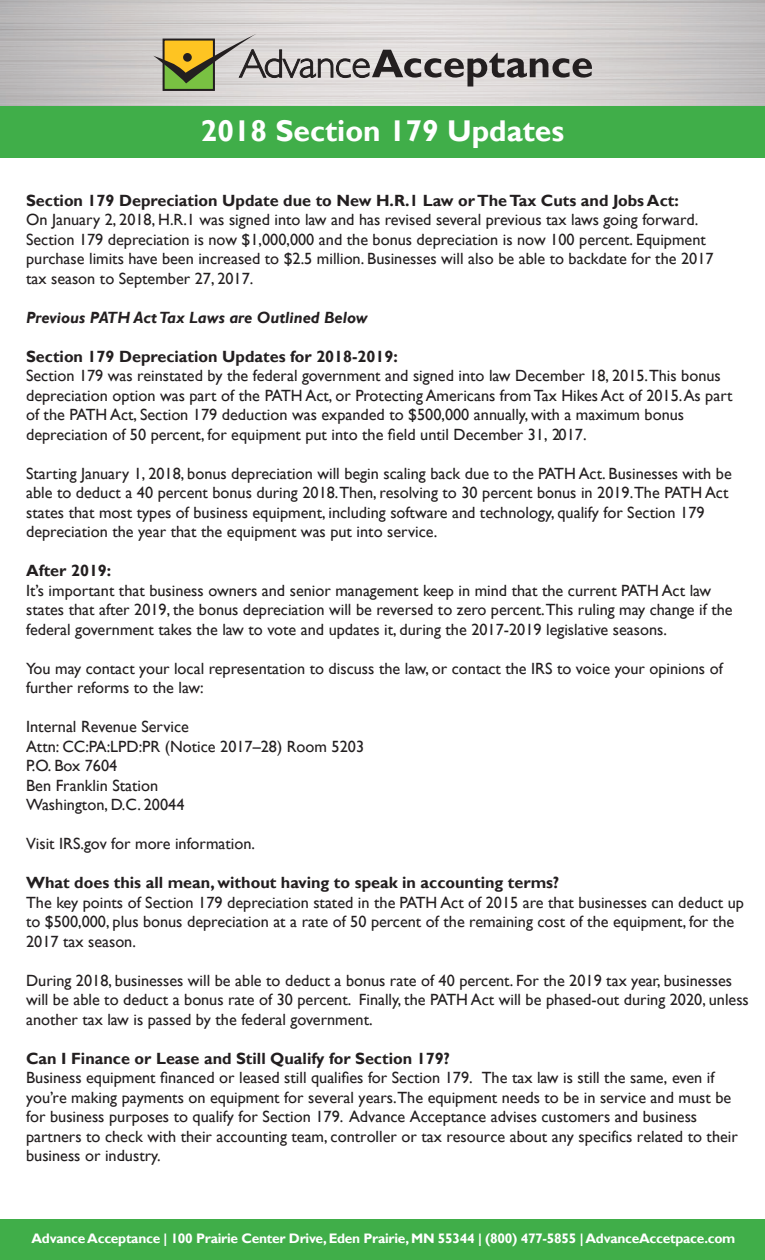
<style>
.page{position:relative;width:765px;height:1260px;background:#fff}
.page>*{position:absolute;margin:0;border:0;box-sizing:border-box;transform-origin:0 0}
.t1{font:700 30px "Gill Sans";color:#fff}
.t2{font:16.25px/19.5px "Gill Sans";color:#231f20}
.t3{font:700 16.25px "Gill Sans";color:#231f20}
.t4{font:italic 700 16.25px "Gill Sans";color:#231f20}
.t5{font:700 13.75px "Gill Sans";letter-spacing:-.02em;color:#fff}
</style>
<div class="page">
<img style="left:0;top:0;width:765px;height:107px">
<div style="left:0;top:107px;width:765px;height:51px;background:#40ae49"></div>
<div style="left:0;top:1220px;width:765px;height:40px;background:#40ae49"></div>
<div style="left:163px;top:39px;width:52px;height:52px;border:2px solid #231f20"></div>
<svg style="left:153px;top:34px;width:439px;height:53px;background:#b8b4a8"></svg>
<h1 class="t1" style="left:201px;top:112px;width:365px">2018 Section 179 Updates</h1>
<p class="t3" style="left:26px;top:190px;width:654px">Section 179 Depreciation Update due to New H.R.1 Law or The Tax Cuts and Jobs Act:</p>
<p class="t2" style="left:26px;top:210px;width:689px">On January 2, 2018, H.R.1 was signed into law and has revised several previous tax laws going forward.<br>Section 179 depreciation is now $1,000,000 and the bonus depreciation is now 100 percent. Equipment purchase limits have been increased to $2.5 million. Businesses will also be able to backdate for the 2017 tax season to September 27, 2017.</p>
<p class="t4" style="left:26px;top:308px;width:343px">Previous PATH Act Tax Laws are Outlined Below</p>
<p class="t3" style="left:26px;top:346px;width:373px">Section 179 Depreciation Updates for 2018-2019:</p>
<p class="t2" style="left:26px;top:366px;width:708px">Section 179 was reinstated by the federal government and signed into law December 18, 2015. This bonus depreciation option was part of the PATH Act, or Protecting Americans from Tax Hikes Act of 2015. As part of the PATH Act, Section 179 deduction was expanded to $500,000 annually, with a maximum bonus depreciation of 50 percent, for equipment put into the field until December 31, 2017.</p>
<p class="t2" style="left:26px;top:464px;width:707px">Starting January 1, 2018, bonus depreciation will begin scaling back due to the PATH Act. Businesses with be able to deduct a 40 percent bonus during 2018. Then, resolving to 30 percent bonus in 2019. The PATH Act states that most types of business equipment, including software and technology, qualify for Section 179 depreciation the year that the equipment was put into service.</p>
<p class="t3" style="left:26px;top:561px;width:87px">After 2019:</p>
<p class="t2" style="left:26px;top:581px;width:708px">It’s important that business owners and senior management keep in mind that the current PATH Act law states that after 2019, the bonus depreciation will be reversed to zero percent. This ruling may change if the federal government takes the law to vote and updates it, during the 2017-2019 legislative seasons.</p>
<p class="t2" style="left:26px;top:659px;width:698px">You may contact your local representation to discuss the law, or contact the IRS to voice your opinions of further reforms to the law:</p>
<p class="t2" style="left:26px;top:717px;width:340px">Internal Revenue Service<br>Attn: CC:PA:LPD:PR (Notice 2017–28) Room 5203<br>P.O. Box 7604<br>Ben Franklin Station<br>Washington, D.C. 20044</p>
<p class="t2" style="left:26px;top:834px;width:231px">Visit IRS.gov for more information.</p>
<p class="t3" style="left:26px;top:873px;width:535px">What does this all mean, without having to speak in accounting terms?</p>
<p class="t2" style="left:26px;top:893px;width:719px">The key points of Section 179 depreciation stated in the PATH Act of 2015 are that businesses can deduct up to $500,000, plus bonus depreciation at a rate of 50 percent of the remaining cost of the equipment, for the<br>2017 tax season.</p>
<p class="t2" style="left:26px;top:971px;width:724px">During 2018, businesses will be able to deduct a bonus rate of 40 percent. For the 2019 tax year, businesses will be able to deduct a bonus rate of 30 percent. Finally, the PATH Act will be phased-out during 2020, unless another tax law is passed by the federal government.</p>
<p class="t3" style="left:26px;top:1048px;width:425px">Can I Finance or Lease and Still Qualify for Section 179?</p>
<p class="t2" style="left:26px;top:1068px;width:713px">Business equipment financed or leased still qualifies for Section 179. The tax law is still the same, even if you’re making payments on equipment for several years. The equipment needs to be in service and must be for business purposes to qualify for Section 179. Advance Acceptance advises customers and business partners to check with their accounting team, controller or tax resource about any specifics related to their business or industry.</p>
<p class="t5" style="left:31px;top:1230px;width:705px">Advance Acceptance | 100 Prairie Center Drive, Eden Prairie, MN 55344 | (800) 477-5855 | AdvanceAccetpace.com</p>
</div>
